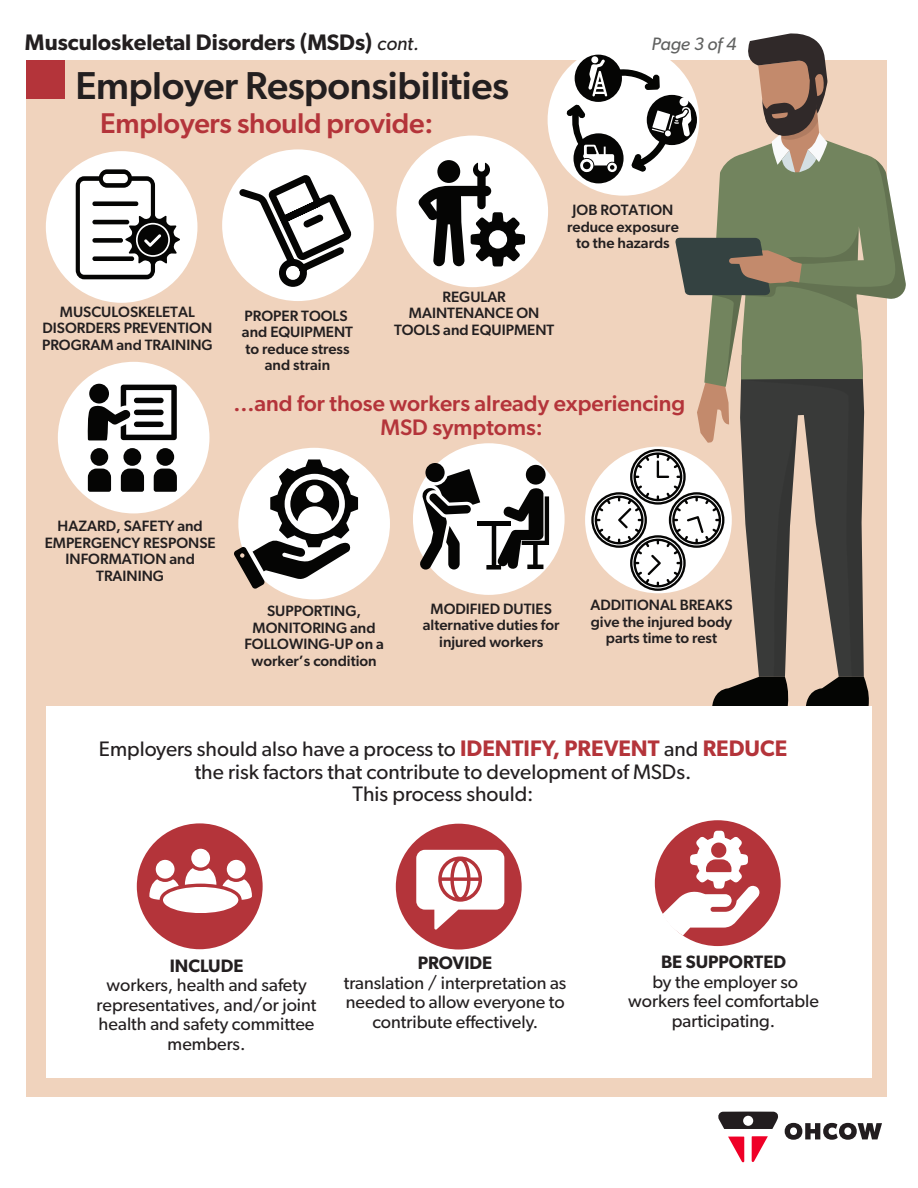
<style>
.page{position:relative;width:918px;height:1188px;background:#fff}
.page>*{position:absolute;margin:0;border:0;box-sizing:border-box;transform-origin:0 0}
.t1{font:500 39px "Gibson";letter-spacing:-.01em;color:#231f20}
.t2{font:500 28.65px "Gibson";letter-spacing:-.01em;color:#b4343a}
.t3{font:500 22.5px/24px "Gibson";color:#b4343a;text-align:center}
.t4{font:600 22.5px "Gibson";color:#231f20}
.t5{font:21px/22.5px "Gibson";color:#231f20;text-align:center}
.t6{font:18px/19.5px "Gibson";color:#231f20;text-align:center}
.t7{font:600 18px "Gibson";color:#231f20}
.t8{font:italic 18px "Gibson";color:#606160}
.t9{font:500 15px/16.5px "Gibson";color:#231f20;text-align:center}
.s1{font-weight:400;font-style:italic;font-size:19.5px}
.s2{font-weight:600;font-size:22.5px;color:#b4343a}
</style>
<div class="page">
<svg style="left:728px;top:1137px;width:16px;height:26px"></svg>
<svg style="left:785px;top:1123px;width:97px;height:17px"></svg>
<svg style="left:752px;top:1136px;width:16px;height:26px"></svg>
<svg style="left:718px;top:1111px;width:60px;height:18px"></svg>
<div style="left:26px;top:60px;width:860px;height:1037px;background:#f0d3bd"></div>
<div style="left:27px;top:60px;width:38px;height:39px;background:#b4343a"></div>
<div style="left:46px;top:706px;width:825px;height:372px;background:#fff"></div>
<div style="left:46px;top:151px;width:151px;height:152px;background:#fff;border-radius:50%"></div>
<svg style="left:76px;top:169px;width:104px;height:110px"></svg>
<div style="left:58px;top:362px;width:151px;height:151px;background:#fff;border-radius:50%"></div>
<div style="left:90px;top:448px;width:18px;height:18px;background:#050504;border-radius:50%"></div>
<svg style="left:88px;top:469px;width:23px;height:23px"></svg>
<div style="left:123px;top:448px;width:18px;height:18px;background:#050504;border-radius:50%"></div>
<svg style="left:121px;top:469px;width:23px;height:23px"></svg>
<div style="left:156px;top:448px;width:18px;height:18px;background:#050504;border-radius:50%"></div>
<svg style="left:154px;top:469px;width:23px;height:23px"></svg>
<svg style="left:87px;top:385px;width:90px;height:55px"></svg>
<div style="left:89px;top:384px;width:20px;height:20px;background:#050504;border-radius:50%"></div>
<div style="left:134px;top:398px;width:30px;height:5px;background:#050504;border-radius:3px"></div>
<div style="left:134px;top:410px;width:30px;height:5px;background:#050504;border-radius:3px"></div>
<div style="left:134px;top:422px;width:30px;height:5px;background:#050504;border-radius:3px"></div>
<div style="left:137px;top:823px;width:126px;height:126px;background:#b4343a;border-radius:50%"></div>
<div style="left:191px;top:849px;width:19px;height:19px;background:#fff;border-radius:50%"></div>
<div style="left:156px;top:860px;width:19px;height:19px;background:#fff;border-radius:50%"></div>
<div style="left:227px;top:860px;width:19px;height:19px;background:#fff;border-radius:50%"></div>
<svg style="left:149px;top:868px;width:103px;height:45px"></svg>
<div style="left:655px;top:820px;width:126px;height:126px;background:#b4343a;border-radius:50%"></div>
<svg style="left:662px;top:831px;width:98px;height:105px"></svg>
<div style="left:396px;top:824px;width:126px;height:126px;background:#b4343a;border-radius:50%"></div>
<svg style="left:416px;top:850px;width:88px;height:80px"></svg>
<div style="left:396px;top:136px;width:152px;height:151px;background:#fff;border-radius:50%"></div>
<div style="left:548px;top:44px;width:151px;height:152px;background:#fff;border-radius:50%"></div>
<svg style="left:437px;top:160px;width:23px;height:23px"></svg>
<svg style="left:418px;top:163px;width:107px;height:103px"></svg>
<div style="left:238px;top:448px;width:152px;height:151px;background:#fff;border-radius:50%"></div>
<svg style="left:564px;top:33px;width:342px;height:673px"></svg>
<div style="left:413px;top:443px;width:152px;height:152px;background:#fff;border-radius:50%"></div>
<div style="left:425px;top:463px;width:20px;height:19px;background:#050504;border-radius:50%"></div>
<svg style="left:419px;top:469px;width:61px;height:101px"></svg>
<div style="left:526px;top:465px;width:20px;height:20px;background:#050504;border-radius:50%"></div>
<hr style="left:477px;top:522px;width:34px;height:4px;background:#050504">
<svg style="left:495px;top:488px;width:54px;height:83px"></svg>
<div style="left:533px;top:544px;width:5px;height:25px;background:#050504"></div>
<hr style="left:492px;top:524px;width:4px;height:45px;background:#050504">
<div style="left:486px;top:565px;width:15px;height:5px;background:#050504"></div>
<hr style="left:527px;top:565px;width:16px;height:4px;background:#050504">
<div style="left:222px;top:149px;width:152px;height:152px;background:#fff;border-radius:50%"></div>
<svg style="left:239px;top:174px;width:113px;height:113px"></svg>
<svg style="left:234px;top:459px;width:124px;height:130px"></svg>
<h3 class="t4" style="left:25px;top:29px;width:396px">Musculoskeletal Disorders (MSDs) <span class="s1">cont.</span></h3>
<h1 class="t1" style="left:75px;top:62px;width:435px">Employer Responsibilities</h1>
<h2 class="t2" style="left:100px;top:106px;width:335px">Employers should provide:</h2>
<p class="t8" style="left:651px;top:33px;width:86px">Page 3 of 4</p>
<p class="t9" style="left:567px;top:202px;width:113px">JOB ROTATION reduce exposure to the hazards</p>
<p class="t9" style="left:42px;top:303px;width:172px">MUSCULOSKELETAL<br>DISORDERS PREVENTION<br>PROGRAM and TRAINING</p>
<p class="t9" style="left:394px;top:288px;width:162px">REGULAR<br>MAINTENANCE ON<br>TOOLS and EQUIPMENT</p>
<p class="t9" style="left:242px;top:307px;width:113px">PROPER TOOLS and EQUIPMENT to reduce stress and strain</p>
<h3 class="t3" style="left:233px;top:390px;width:453px">...and for those workers already experiencing<br>MSD symptoms:</h3>
<p class="t9" style="left:45px;top:517px;width:172px">HAZARD, SAFETY and<br>EMPERGENCY RESPONSE<br>INFORMATION and<br>TRAINING</p>
<p class="t9" style="left:244px;top:602px;width:141px">SUPPORTING,<br>MONITORING and<br>FOLLOWING-UP on a worker’s condition</p>
<p class="t9" style="left:423px;top:600px;width:138px">MODIFIED DUTIES alternative duties for injured workers</p>
<p class="t9" style="left:590px;top:597px;width:144px">ADDITIONAL BREAKS give the injured body parts time to rest</p>
<h3 class="t5" style="left:99px;top:737px;width:690px">Employers should also have a process to <span class="s2">IDENTIFY, PREVENT</span> and <span class="s2">REDUCE </span>the risk factors that contribute to development of MSDs.<br>This process should:</h3>
<p class="t7" style="left:170px;top:955px;width:75px">INCLUDE</p>
<p class="t6" style="left:97px;top:975px;width:221px">workers, health and safety representatives, and/or joint health and safety committee members.</p>
<p class="t7" style="left:418px;top:952px;width:76px">PROVIDE</p>
<p class="t6" style="left:344px;top:973px;width:224px">translation / interpretation as needed to allow everyone to contribute effectively.</p>
<p class="t7" style="left:661px;top:951px;width:126px">BE SUPPORTED</p>
<p class="t6" style="left:628px;top:972px;width:192px">by the employer so workers feel comfortable participating.</p>
</div>
